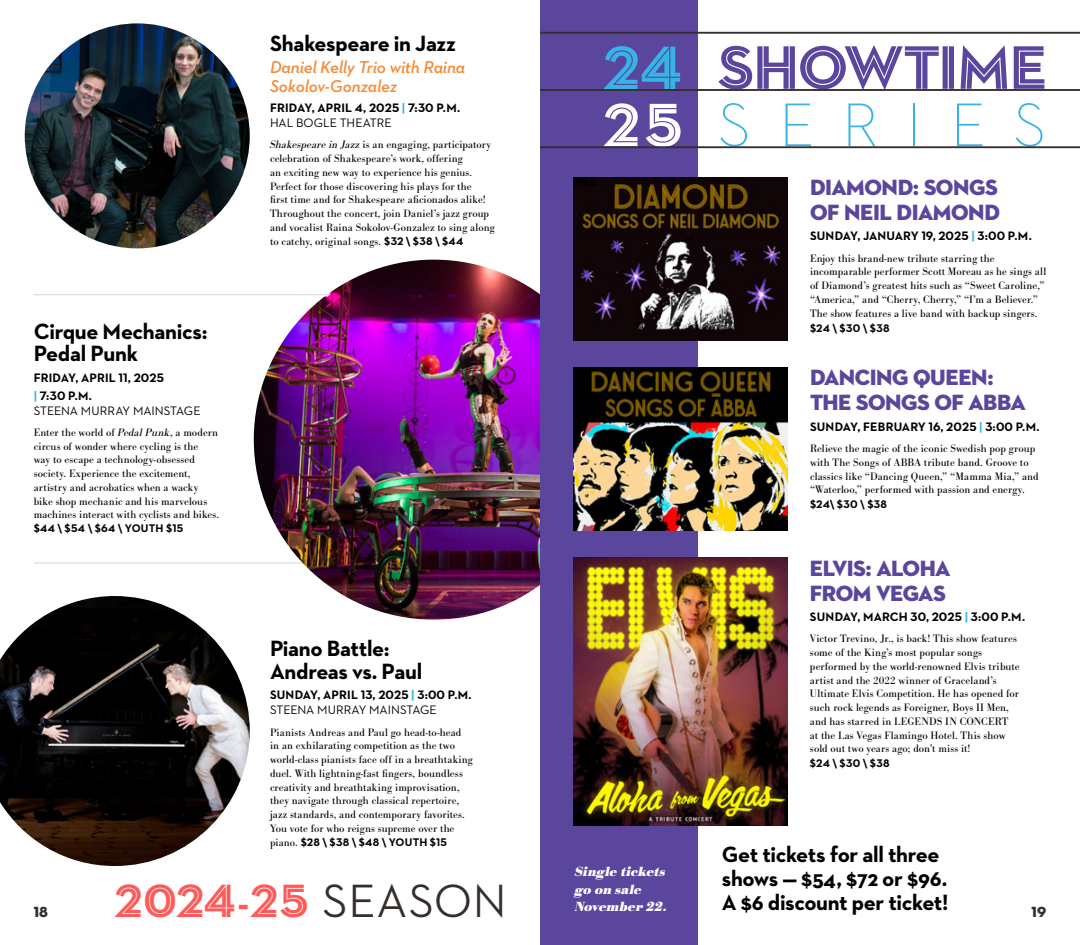
<style>
.page{position:relative;width:1080px;height:945px;background:#fff}
.page>*{position:absolute;margin:0;border:0;box-sizing:border-box;transform-origin:0 0}
.t1{font:62.5px "Neutraface 2 Display Inline";color:#5a469c}
.t2{font:300 62.5px "Neutraface 2 Display";letter-spacing:.46em;color:#37b4e5}
.t3{font:62.5px "Neutraface 2 Display Inline";color:#37b4e5}
.t4{font:62.5px "Neutraface 2 Display Inline";color:#fff}
.t5{font:47.5px "Neutraface 2 Display Inline";letter-spacing:.025em;color:#ff5a5a}
.t6{font:700 22.5px/22.5px "Neutraface 2 Text";letter-spacing:-.015em;color:#000}
.t7{font:22.5px/25px "Neutraface 2 Display Titling";letter-spacing:-.02em;color:#5a469c}
.t8{font:italic 600 17.5px/18.8px "Neutraface 2 Text";letter-spacing:-.015em;color:#f68a35}
.t9{font:15px "Neutraface 2 Display Titling";color:#362e2c}
.t10{font:italic 700 13.75px/17.5px "Bodoni URW";letter-spacing:.005em;color:#fff}
.t11{font:700 12.5px/15px "Neutraface 2 Text";letter-spacing:.01em;color:#000}
.t12{font:12.5px "Neutraface 2 Text";letter-spacing:-.005em;color:#000}
.t13{font:11.25px/13.8px "Bodoni URW";letter-spacing:.01em;color:#000}
.t14{font:700 11.25px "Neutraface 2 Text";letter-spacing:.02em;color:#000}
.s1{color:#37b4e5}
.s2{font-style:italic}
.s3{font-weight:400}
.s4{font-family:"Neutraface 2 Text";font-weight:700}
.s5{font-family:"Bodoni URW";font-weight:400}
.s6{font-family:"Neutraface 2 Display";font-weight:700}
.s7{font-family:"Neutraface 2 Display";font-weight:500;color:#362e2c}
</style>
<div class="page">
<hr style="left:34px;top:294px;width:472px;height:1px;background:#dcddde">
<hr style="left:34px;top:562px;width:472px;height:2px;background:#dcddde">
<img style="left:254px;top:260px;width:360px;height:360px;border-radius:180px">
<div style="left:540px;top:0;width:158px;height:945px;background:#5a469c"></div>
<img style="left:0;top:596px;width:250px;height:270px">
<img style="left:25px;top:23px;width:225px;height:225px;border-radius:112px">
<img style="left:574px;top:558px;width:214px;height:267px">
<img style="left:574px;top:368px;width:214px;height:163px">
<img style="left:574px;top:177px;width:214px;height:163px">
<hr style="left:540px;top:89px;width:540px;height:2px;background:#362e2c">
<hr style="left:540px;top:32px;width:540px;height:2px;background:#362e2c">
<hr style="left:540px;top:146px;width:540px;height:2px;background:#362e2c">
<h3 class="t6" style="left:34px;top:320px;width:175px">Cirque Mechanics:<br>Pedal Punk</h3>
<p class="t11" style="left:34px;top:369px;width:132px;line-height:17.8px">FRIDAY, APRIL 11, 2025 <span class="s1">|</span> 7:30 P.M.</p>
<p class="t12" style="left:34px;top:403px;width:168px">STEENA MURRAY MAINSTAGE</p>
<p class="t13" style="left:34px;top:426px;width:187px">Enter the world of <span class="s2">Pedal Punk</span>, a modern circus of wonder where cycling is the<br>way to escape a technology-obsessed society. Experience the excitement, artistry and acrobatics when a wacky bike shop mechanic and his marvelous machines interact with cyclists and bikes.</p>
<p class="t14" style="left:34px;top:521px;width:151px">$44 \ $54 \ $64 \ YOUTH $15</p>
<h3 class="t6" style="left:270px;top:32px;width:188px">Shakespeare in Jazz</h3>
<h3 class="t8" style="left:270px;top:57px;width:197px">Daniel Kelly Trio with Raina<br>Sokolov-Gonzalez</h3>
<p class="t11" style="left:270px;top:100px;width:192px">FRIDAY, APRIL 4, 2025 <span class="s1">|</span> 7:30 P.M.<br><span class="s3">HAL BOGLE THEATRE</span></p>
<p class="t13" style="left:270px;top:138px;width:226px"><span class="s2">Shakespeare in Jazz</span> is an engaging, participatory celebration of Shakespeare’s work, offering<br>an exciting new way to experience his genius.<br>Perfect for those discovering his plays for the<br>first time and for Shakespeare aficionados alike!<br>Throughout the concert, join Daniel’s jazz group and vocalist Raina Sokolov-Gonzalez to sing along to catchy, original songs. <span class="s4">$32 \ $38 \ $44</span></p>
<h3 class="t6" style="left:270px;top:637px;width:154px">Piano Battle:<br>Andreas vs. Paul</h3>
<p class="t11" style="left:270px;top:688px;width:203px">SUNDAY, APRIL 13, 2025 <span class="s1">|</span> 3:00 P.M.<br><span class="s3">STEENA MURRAY MAINSTAGE</span></p>
<p class="t13" style="left:270px;top:725px;width:204px">Pianists Andreas and Paul go head-to-head in an exhilarating competition as the two world-class pianists face off in a breathtaking duel. With lightning-fast fingers, boundless creativity and breathtaking improvisation, they navigate through classical repertoire, jazz standards, and contemporary favorites.<br>You vote for who reigns supreme over the</p>
<p class="t14" style="left:270px;top:835px;width:179px"><span class="s5">piano.</span> $28 \ $38 \ $48 \ YOUTH $15</p>
<h3 class="t9" style="left:34px;top:902px;width:16px">18</h3>
<h2 class="t5" style="left:115px;top:872px;width:393px">2024<span class="s6">-</span>25 <span class="s7">SEASON</span></h2>
<h1 class="t3" style="left:603px;top:30px;width:80px">24</h1>
<h1 class="t4" style="left:603px;top:87px;width:80px">25</h1>
<p class="t10" style="left:575px;top:864px;width:94px">Single tickets go on sale<br>November 22.</p>
<h1 class="t1" style="left:718px;top:30px;width:330px">SHOWTIME</h1>
<h1 class="t2" style="left:718px;top:91px;width:330px">SERIES</h1>
<h3 class="t7" style="left:810px;top:175px;width:191px">DIAMOND: SONGS<br>OF NEIL DIAMOND</h3>
<p class="t11" style="left:810px;top:229px;width:223px">SUNDAY, JANUARY 19, 2025 <span class="s1">|</span> 3:00 P.M.</p>
<p class="t13" style="left:810px;top:251px;width:238px">Enjoy this brand-new tribute starring the incomparable performer Scott Moreau as he sings all of Diamond’s greatest hits such as “Sweet Caroline,” “America,” and “Cherry, Cherry,” “I’m a Believer.” The show features a live band with backup singers.</p>
<p class="t14" style="left:810px;top:321px;width:81px">$24 \ $30 \ $38</p>
<h3 class="t7" style="left:810px;top:365px;width:217px">DANCING QUEEN:<br>THE SONGS OF ABBA</h3>
<p class="t11" style="left:810px;top:419px;width:231px">SUNDAY, FEBRUARY 16, 2025 <span class="s1">|</span> 3:00 P.M.</p>
<p class="t13" style="left:810px;top:442px;width:230px">Relieve the magic of the iconic Swedish pop group with The Songs of ABBA tribute band. Groove to classics like “Dancing Queen,” “Mamma Mia,” and “Waterloo,” performed with passion and energy.</p>
<p class="t14" style="left:810px;top:497px;width:79px">$24\ $30 \ $38</p>
<h3 class="t7" style="left:810px;top:555px;width:142px">ELVIS: ALOHA<br>FROM VEGAS</h3>
<p class="t11" style="left:810px;top:609px;width:217px">SUNDAY, MARCH 30, 2025 <span class="s1">|</span> 3:00 P.M.</p>
<p class="t13" style="left:810px;top:632px;width:211px">Victor Trevino, Jr., is back! This show features some of the King’s most popular songs performed by the world-renowned Elvis tribute artist and the 2022 winner of Graceland’s Ultimate Elvis Competition. He has opened for such rock legends as Foreigner, Boys II Men, and has starred in LEGENDS IN CONCERT<br>at the Las Vegas Flamingo Hotel. This show sold out two years ago; don’t miss it!</p>
<p class="t14" style="left:810px;top:756px;width:81px">$24 \ $30 \ $38</p>
<h3 class="t6" style="left:722px;top:843px;width:228px;line-height:23.8px">Get tickets for all three shows — $54, $72 or $96.<br>A $6 discount per ticket!</h3>
<h3 class="t9" style="left:1032px;top:903px;width:16px">19</h3>
</div>
